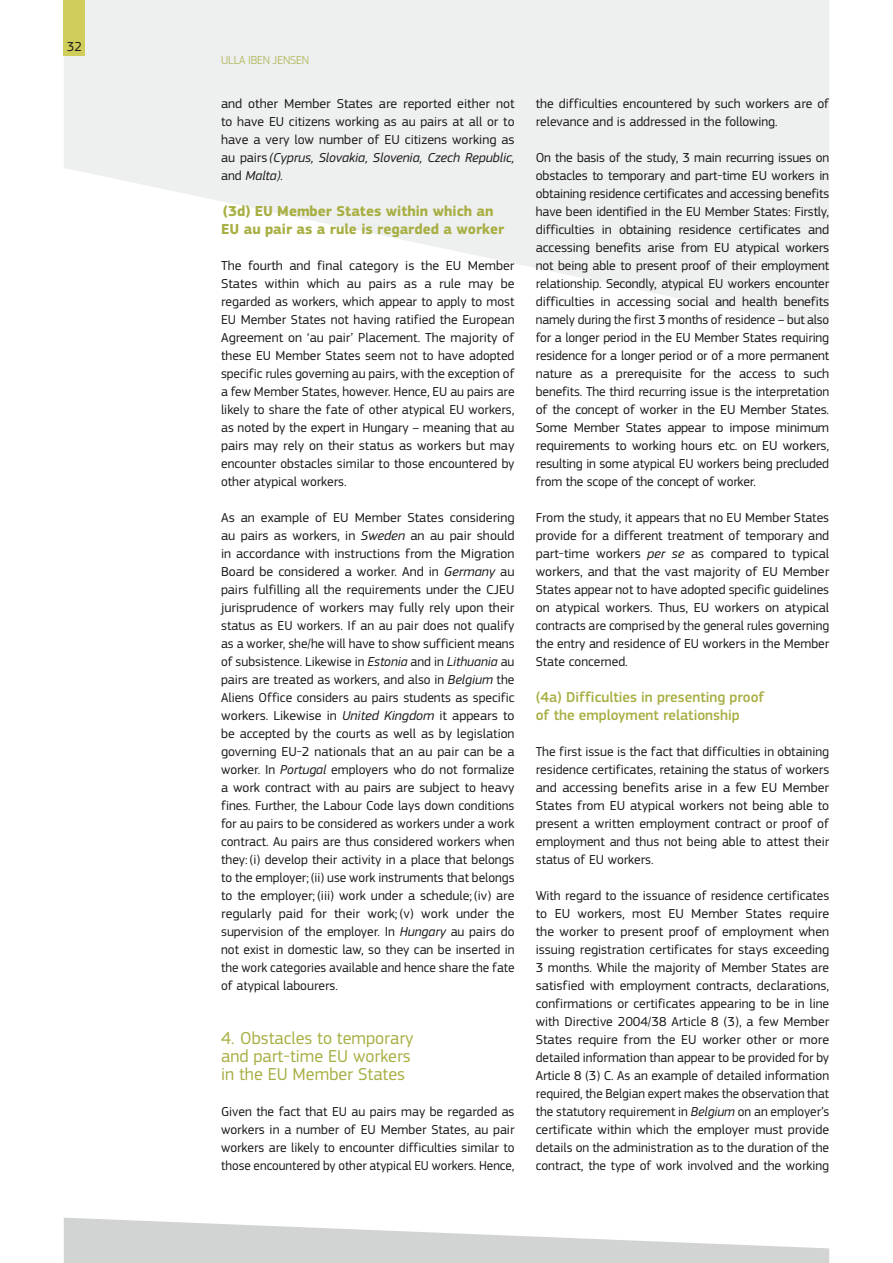
<style>
.page{position:relative;width:893px;height:1263px;background:#fff}
.page>*{position:absolute;margin:0;border:0;box-sizing:border-box;transform-origin:0 0}
.t1{font:18px/18px "PF Square Sans Pro";color:#a8af43}
.Sous-Titre{font:700 15px/18px "PF Square Sans Pro";color:#a8af43}
.Sous-Titre-2{font:500 15px/18px "PF Square Sans Pro";color:#a8af43}
.Body{font:13.5px/18px "PF Square Sans Pro";color:#1a1a18;text-align:justify}
.t2{font:300 12px "PF Square Sans Pro";letter-spacing:-.01em;color:#a8af43}
.s1{font-style:italic}
</style>
<div class="page">
<svg style="left:64px;top:1217px;width:765px;height:46px"></svg>
<svg style="left:64px;top:0;width:765px;height:330px;fill:#eeefef"></svg>
<div style="left:64px;top:0;width:21px;height:55px;background:#d0cd5a"></div>
<p class="Body" style="left:67px;top:38px;width:17px">32</p>
<p class="t2" style="left:221px;top:53px;width:89px">ULLA IBEN JENSEN</p>
<p class="Body" style="left:221px;top:95px;width:295px">and other Member States are reported either not to have EU citizens working as au pairs at all or to have a very low number of EU citizens working as au pairs <span class="s1">(Cyprus, Slovakia, Slovenia, Czech Republic, </span>and <span class="s1">Malta).</span></p>
<h4 class="Sous-Titre" style="left:221px;top:203px;width:285px">(3d) EU Member States within which an<br>EU au pair as a rule is regarded a worker</h4>
<p class="Body" style="left:221px;top:257px;width:295px">The fourth and final category is the EU Member States within which au pairs as a rule may be regarded as workers, which appear to apply to most EU Member States not having ratified the European Agreement on ‘au pair’ Placement. The majority of these EU Member States seem not to have adopted specific rules governing au pairs, with the exception of a few Member States, however. Hence, EU au pairs are likely to share the fate of other atypical EU workers, as noted by the expert in Hungary – meaning that au pairs may rely on their status as workers but may encounter obstacles similar to those encountered by other atypical workers.</p>
<p class="Body" style="left:221px;top:509px;width:295px">As an example of EU Member States considering au pairs as workers, in <span class="s1">Sweden</span> an au pair should in accordance with instructions from the Migration Board be considered a worker. And in <span class="s1">Germany</span> au pairs fulfilling all the requirements under the CJEU jurisprudence of workers may fully rely upon their status as EU workers. If an au pair does not qualify as a worker, she/he will have to show sufficient means of subsistence. Likewise in <span class="s1">Estonia</span> and in <span class="s1">Lithuania</span> au pairs are treated as workers, and also in <span class="s1">Belgium</span> the Aliens Office considers au pairs students as specific workers. Likewise in <span class="s1">United Kingdom</span> it appears to be accepted by the courts as well as by legislation governing EU-2 nationals that an au pair can be a worker. In <span class="s1">Portugal</span> employers who do not formalize a work contract with au pairs are subject to heavy fines. Further, the Labour Code lays down conditions for au pairs to be considered as workers under a work contract. Au pairs are thus considered workers when they:(i) develop their activity in a place that belongs to the employer;(ii) use work instruments that belongs to the employer;(iii) work under a schedule;(iv) are regularly paid for their work;(v) work under the supervision of the employer. In <span class="s1">Hungary</span> au pairs do not exist in domestic law, so they can be inserted in the work categories available and hence share the fate of atypical labourers.</p>
<p class="t1" style="left:221px;top:1029px;width:194px">4. Obstacles to temporary and part-time EU workers in the EU Member States</p>
<p class="Body" style="left:221px;top:1103px;width:295px">Given the fact that EU au pairs may be regarded as workers in a number of EU Member States, au pair workers are likely to encounter difficulties similar to those encountered by other atypical EU workers. Hence,</p>
<p class="Body" style="left:536px;top:95px;width:295px">the difficulties encountered by such workers are of relevance and is addressed in the following.</p>
<p class="Body" style="left:536px;top:149px;width:295px">On the basis of the study, 3 main recurring issues on obstacles to temporary and part-time EU workers in obtaining residence certificates and accessing benefits have been identified in the EU Member States: Firstly, difficulties in obtaining residence certificates and accessing benefits arise from EU atypical workers not being able to present proof of their employment relationship. Secondly, atypical EU workers encounter difficulties in accessing social and health benefits namely during the first 3 months of residence – but also for a longer period in the EU Member States requiring residence for a longer period or of a more permanent nature as a prerequisite for the access to such benefits. The third recurring issue is the interpretation of the concept of worker in the EU Member States.<br>Some Member States appear to impose minimum requirements to working hours etc. on EU workers, resulting in some atypical EU workers being precluded from the scope of the concept of worker.</p>
<p class="Body" style="left:536px;top:509px;width:295px">From the study, it appears that no EU Member States provide for a different treatment of temporary and part-time workers <span class="s1">per se</span> as compared to typical workers, and that the vast majority of EU Member States appear not to have adopted specific guidelines on atypical workers. Thus, EU workers on atypical contracts are comprised by the general rules governing the entry and residence of EU workers in the Member State concerned.</p>
<h4 class="Sous-Titre-2" style="left:536px;top:688px;width:230px">(4a) Difficulties in presenting proof of the employment relationship</h4>
<p class="Body" style="left:536px;top:743px;width:295px">The first issue is the fact that difficulties in obtaining residence certificates, retaining the status of workers and accessing benefits arise in a few EU Member States from EU atypical workers not being able to present a written employment contract or proof of employment and thus not being able to attest their status of EU workers.</p>
<p class="Body" style="left:536px;top:887px;width:295px">With regard to the issuance of residence certificates to EU workers, most EU Member States require the worker to present proof of employment when issuing registration certificates for stays exceeding 3 months. While the majority of Member States are satisfied with employment contracts, declarations, confirmations or certificates appearing to be in line with Directive 2004/38 Article 8 (3), a few Member States require from the EU worker other or more detailed information than appear to be provided for by Article 8 (3) C. As an example of detailed information required, the Belgian expert makes the observation that the statutory requirement in <span class="s1">Belgium</span> on an employer’s certificate within which the employer must provide details on the administration as to the duration of the contract, the type of work involved and the working</p>
</div>
